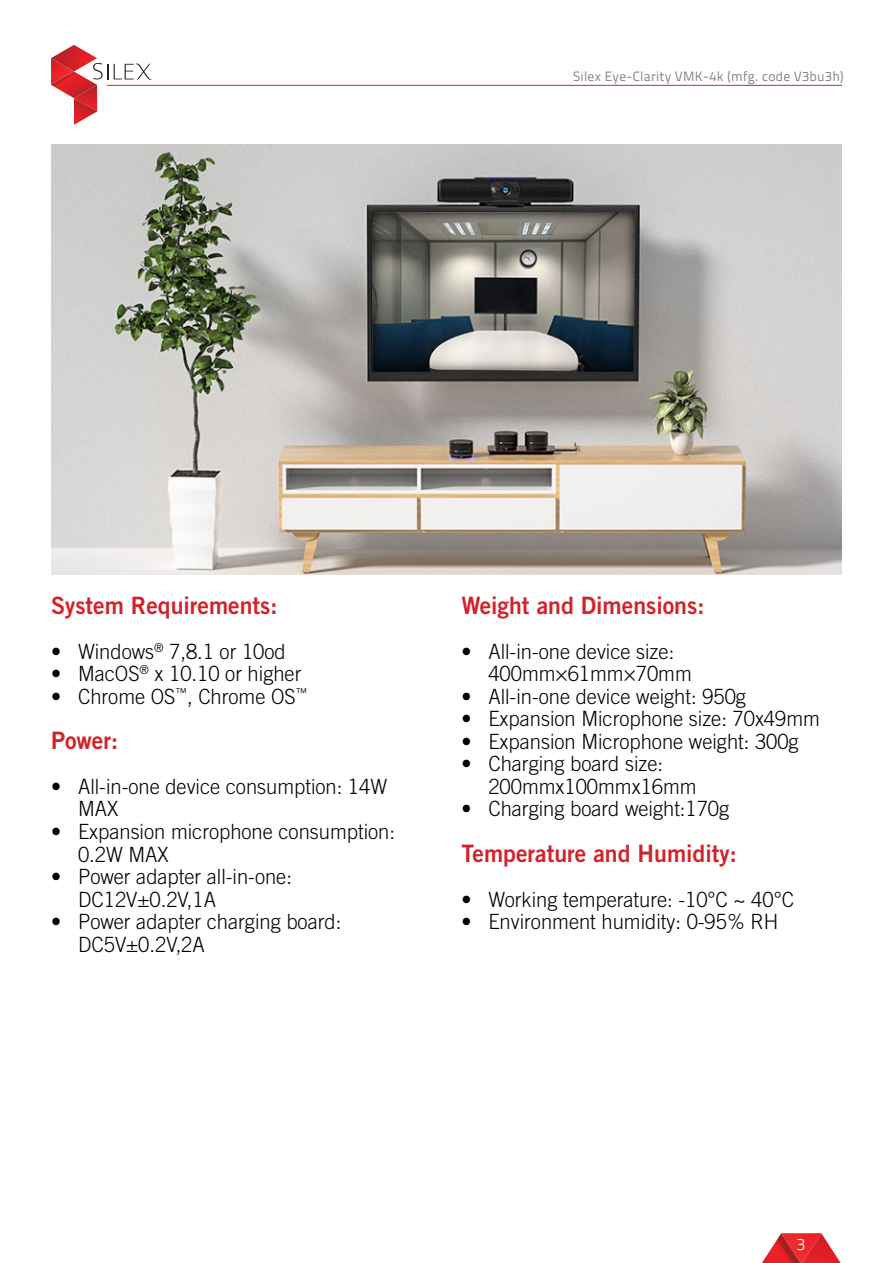
<style>
.page{position:relative;width:893px;height:1263px;background:#fff}
.page>*{position:absolute;margin:0;border:0;box-sizing:border-box;transform-origin:0 0}
.t1{font:24px "Trade Gothic LT Std Bd 2";color:#d2232a;scale:.96 1}
.t2{font:300 21px/22.5px "Trade Gothic LT Std";color:#000;scale:.96 1}
.t3{font:300 16.5px "Titillium Text 22 L";color:#fff}
.t4{font:13.5px "Titillium Text 22 L";letter-spacing:.02em;color:#808285}
</style>
<div class="page">
<hr style="left:107px;top:85px;width:735px;height:1px;background:#ea1d25">
<img style="left:74px;top:111px;width:23px;height:14px">
<svg style="left:51px;top:45px;width:57px;height:66px"></svg>
<svg style="left:114px;top:63px;width:37px;height:17px"></svg>
<svg style="left:762px;top:1233px;width:79px;height:30px"></svg>
<img style="left:51px;top:145px;width:791px;height:430px">
<p class="t4" style="left:573px;top:66px;width:272px">Silex Eye-Clarity VMK-4k (mfg. code V3bu3h)</p>
<p class="t1" style="left:51px;top:590px;width:237px">System Requirements:</p>
<p class="t2" style="left:51px;top:640px;width:246px">• Windows<sup>®</sup> 7,8.1 or 10od</p>
<p class="t2" style="left:51px;top:662px;width:262px">• MacOS<sup>®</sup> x 10.10 or higher</p>
<p class="t2" style="left:51px;top:685px;width:269px">• Chrome OS<sup>™</sup>, Chrome OS<sup>™</sup></p>
<p class="t1" style="left:51px;top:725px;width:71px">Power:</p>
<p class="t2" style="left:78px;top:775px;width:324px;text-indent:-27px">• All-in-one device consumption: 14W<br>MAX</p>
<p class="t2" style="left:78px;top:820px;width:332px;text-indent:-27px">• Expansion microphone consumption:<br>0.2W MAX</p>
<p class="t2" style="left:78px;top:865px;width:224px;text-indent:-27px">• Power adapter all-in-one:<br>DC12V±0.2V,1A</p>
<p class="t2" style="left:78px;top:910px;width:276px;text-indent:-27px">• Power adapter charging board:<br>DC5V±0.2V,2A</p>
<p class="t1" style="left:461px;top:590px;width:255px">Weight and Dimensions:</p>
<p class="t2" style="left:488px;top:640px;width:213px;text-indent:-27px">• All-in-one device size:<br>400mm×61mm×70mm</p>
<p class="t2" style="left:461px;top:685px;width:298px">• All-in-one device weight: 950g</p>
<p class="t2" style="left:461px;top:707px;width:375px">• Expansion Microphone size: 70x49mm</p>
<p class="t2" style="left:461px;top:730px;width:353px">• Expansion Microphone weight: 300g</p>
<p class="t2" style="left:488px;top:752px;width:219px;text-indent:-27px">• Charging board size:<br>200mmx100mmx16mm</p>
<p class="t2" style="left:461px;top:797px;width:281px">• Charging board weight:170g</p>
<p class="t1" style="left:461px;top:838px;width:288px">Temperature and Humidity:</p>
<p class="t2" style="left:461px;top:887px;width:348px">• Working temperature: -10°C ~ 40°C</p>
<p class="t2" style="left:461px;top:910px;width:332px">• Environment humidity: 0-95% RH</p>
<p class="t3" style="left:796px;top:1232px;width:10px">3</p>
</div>
